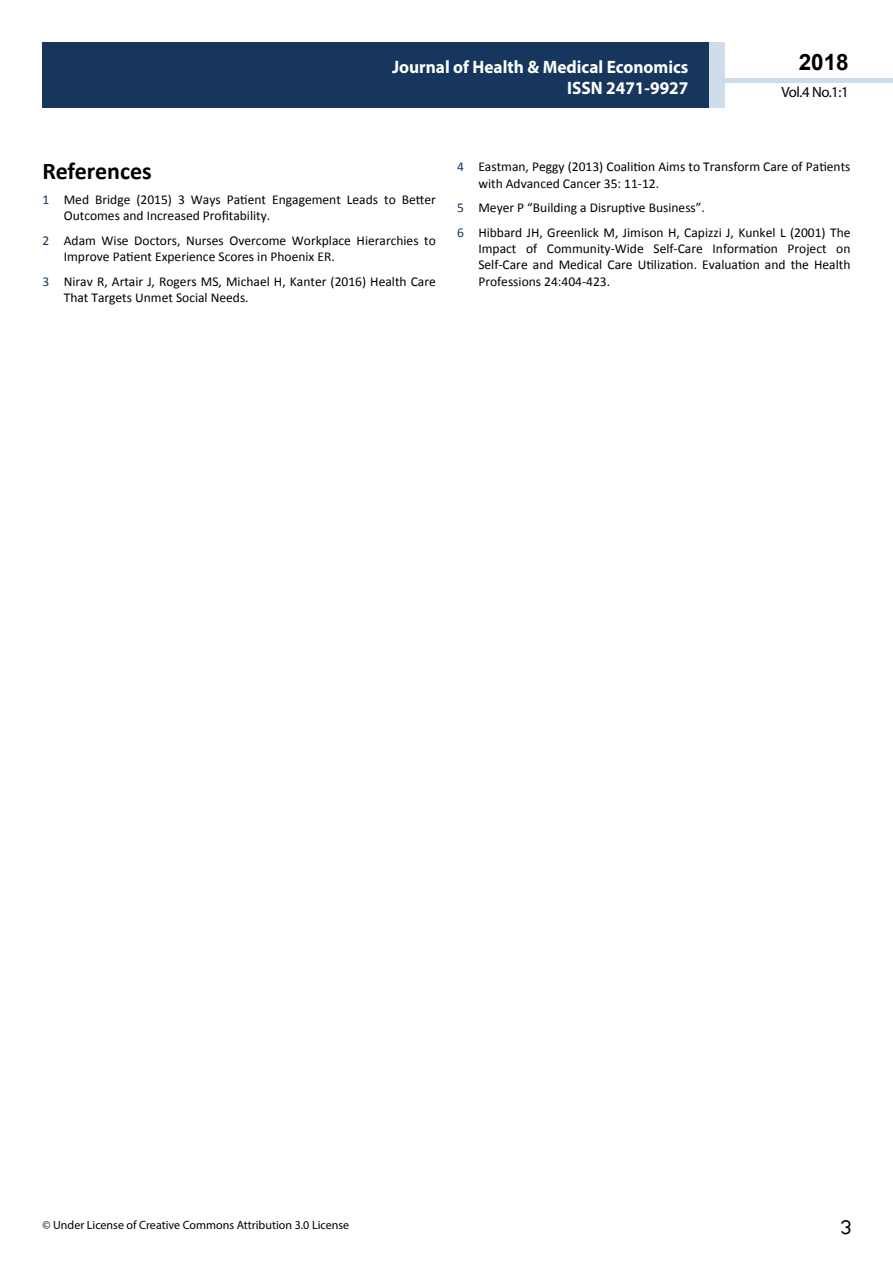
<style>
.page{position:relative;width:893px;height:1263px;background:#fff}
.page>*{position:absolute;margin:0;border:0;box-sizing:border-box;transform-origin:0 0}
.t1{font:25.5px "Tunga";color:#000}
.t2{font:700 24px "Calibri";color:#000}
.t3{font:700 22.5px "Arial";color:#000}
.t4{font:700 18px/21.6px "Myriad Pro";color:#fff;text-align:right;scale:.96 1}
.t5{font:14.85px "Myriad Pro";color:#000}
.t6{font:13.5px/16.2px "Calibri";color:#000}
.t7{font:12px "Myriad Pro";color:#000}
.s1{color:#16365d}
</style>
<div class="page">
<hr style="left:725px;top:78px;width:168px;height:4px;background:#cfdce9">
<div style="left:43px;top:42px;width:666px;height:66px;background:#16365d"></div>
<div style="left:709px;top:42px;width:16px;height:66px;background:#cfdce9"></div>
<h3 class="t4" style="left:517px;top:53px;width:198px">ARCHIVOS DE MEDICINA<br>ISSN 1698-9465</h3>
<h3 class="t3" style="left:799px;top:47px;width:52px">2018</h3>
<h3 class="t4" style="left:392px;top:55px;width:310px">Journal of Health &amp; Medical Economics<br>ISSN 2471-9927</h3>
<p class="t5" style="left:781px;top:83px;width:69px">Vol.4 No.1:1</p>
<h2 class="t2" style="left:43px;top:156px;width:111px">References</h2>
<p class="t6" style="left:64px;top:191px;width:374px;text-indent:-21px"><span class="s1">1</span> Med Bridge (2015) 3 Ways Patient Engagement Leads to Better<br>Outcomes and Increased Profitability.</p>
<p class="t6" style="left:64px;top:232px;width:374px;text-indent:-21px"><span class="s1">2</span> Adam Wise Doctors, Nurses Overcome Workplace Hierarchies to<br>Improve Patient Experience Scores in Phoenix ER.</p>
<p class="t6" style="left:64px;top:273px;width:374px;text-indent:-21px"><span class="s1">3</span> Nirav R, Artair J, Rogers MS, Michael H, Kanter (2016) Health Care<br>That Targets Unmet Social Needs.</p>
<p class="t6" style="left:478px;top:159px;width:374px;text-indent:-21px"><span class="s1">4</span> Eastman, Peggy (2013) Coalition Aims to Transform Care of Patients with Advanced Cancer 35: 11-12.</p>
<p class="t6" style="left:457px;top:195px;width:395px;line-height:24.8px"><span class="s1">5</span> Meyer P “Building a Disruptive Business”.<br><span class="s1">6</span> Hibbard JH, Greenlick M, Jimison H, Capizzi J, Kunkel L (2001) The</p>
<p class="t6" style="left:478px;top:241px;width:374px;text-align:justify">Impact of Community-Wide Self-Care Information Project on Self-Care and Medical Care Utilization. Evaluation and the Health Professions 24:404-423.</p>
<p class="t7" style="left:43px;top:1218px;width:308px">© Under License of Creative Commons Attribution 3.0 License</p>
<h1 class="t1" style="left:840px;top:1210px;width:13px">3</h1>
</div>
